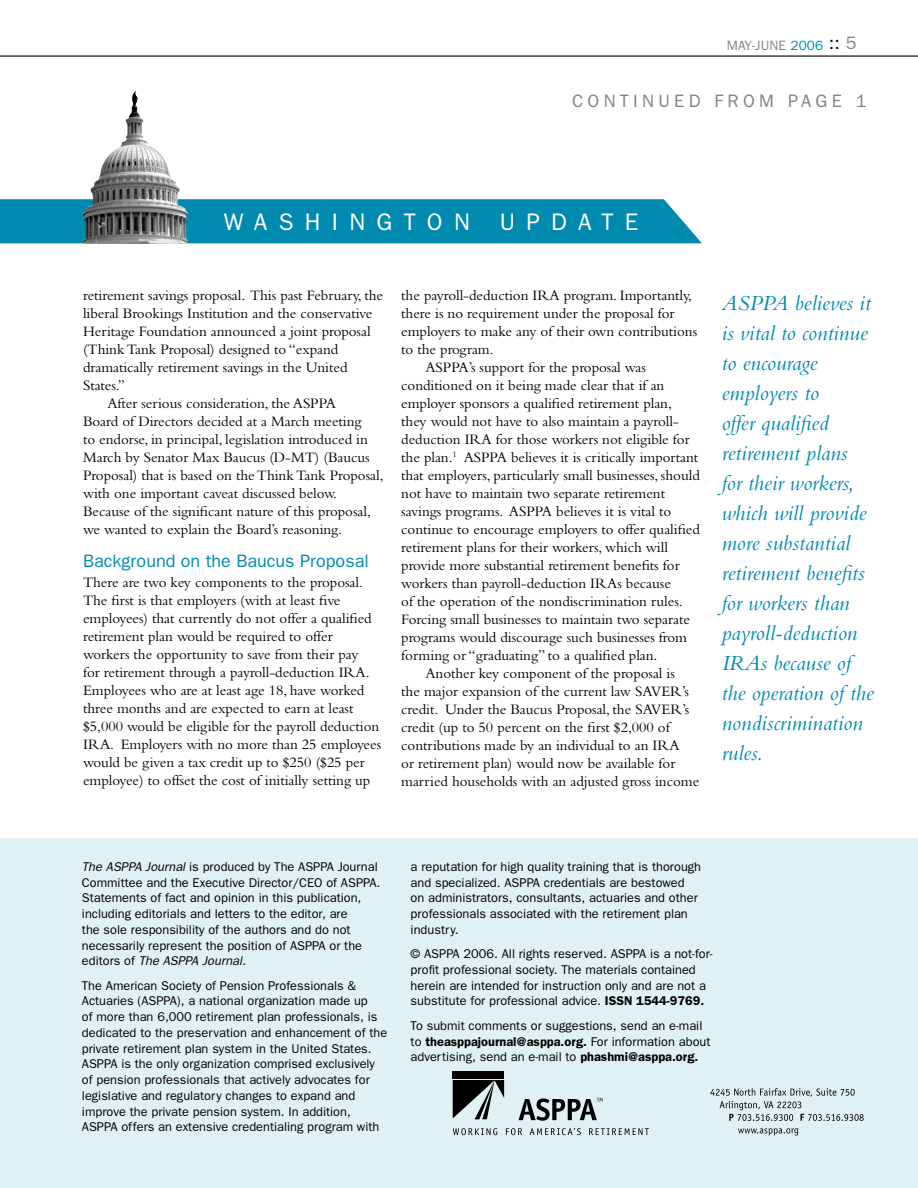
<style>
.page{position:relative;width:918px;height:1188px;background:#fff}
.page>*{position:absolute;margin:0;border:0;box-sizing:border-box;transform-origin:0 0}
.t1{font:24px "Franklin Gothic";letter-spacing:.47em;color:#fff}
.t2{font:italic 22.5px/30px "Bembo";color:#008ab0}
.t3{font:18px "Franklin Gothic";color:#008ab0}
.t4{font:18px "Franklin Gothic";letter-spacing:.24em;color:#808284}
.t5{font:15px/18px "Bembo";letter-spacing:-.005em;color:#000}
.t6{font:13.5px "Franklin Gothic";letter-spacing:.01em;color:#808284}
.t7{font:12.75px/15.8px "Franklin Gothic";color:#000}
.s1{color:#008ab0}
.s2{font-size:18px;color:#000}
.s3{font-style:italic}
.s4{font-weight:600}
</style>
<div class="page">
<hr style="left:0;top:55px;width:918px;height:2px;background:#000">
<div style="left:0;top:838px;width:918px;height:350px;background:#e0f1f6"></div>
<svg style="left:710px;top:1088px;width:154px;height:33px"></svg>
<svg style="left:738px;top:1128px;width:60px;height:8px"></svg>
<div style="left:453px;top:1071px;width:51px;height:8px;background:#000"></div>
<svg style="left:453px;top:1080px;width:51px;height:39px"></svg>
<svg style="left:453px;top:1128px;width:44px;height:7px"></svg>
<svg style="left:506px;top:1128px;width:16px;height:7px"></svg>
<svg style="left:530px;top:1128px;width:51px;height:7px"></svg>
<svg style="left:589px;top:1128px;width:60px;height:7px"></svg>
<svg style="left:519px;top:1098px;width:84px;height:23px"></svg>
<div style="left:0;top:199px;width:702px;height:44px;background:#008ab0"></div>
<img style="left:82px;top:91px;width:107px;height:152px">
<p class="t6" style="left:727px;top:37px;width:115px">MAY-JUNE <span class="s1">2006</span> <span class="s2">::</span></p>
<p class="t4" style="left:572px;top:91px;width:296px">CONTINUED FROM PAGE 1</p>
<h1 class="t1" style="left:224px;top:208px;width:416px">WASHINGTON UPDATE</h1>
<p class="t5" style="left:83px;top:286px;width:302px">retirement savings proposal. This past February, the</p>
<p class="t5" style="left:83px;top:304px;width:291px">liberal Brookings Institution and the conservative</p>
<p class="t5" style="left:83px;top:322px;width:289px">Heritage Foundation announced a joint proposal</p>
<p class="t5" style="left:83px;top:340px;width:257px">(Think Tank Proposal) designed to “expand</p>
<p class="t5" style="left:83px;top:358px;width:266px">dramatically retirement savings in the United</p>
<p class="t5" style="left:83px;top:376px;width:44px">States.”</p>
<p class="t5" style="left:107px;top:394px;width:230px">After serious consideration, the ASPPA</p>
<p class="t5" style="left:83px;top:412px;width:280px">Board of Directors decided at a March meeting</p>
<p class="t5" style="left:83px;top:430px;width:286px">to endorse, in principal, legislation introduced in</p>
<p class="t5" style="left:83px;top:448px;width:288px">March by Senator Max Baucus (D-MT) (Baucus</p>
<p class="t5" style="left:83px;top:466px;width:302px">Proposal) that is based on the Think Tank Proposal,</p>
<p class="t5" style="left:83px;top:484px;width:256px">with one important caveat discussed below.</p>
<p class="t5" style="left:83px;top:502px;width:289px">Because of the significant nature of this proposal,</p>
<p class="t5" style="left:83px;top:520px;width:261px">we wanted to explain the Board’s reasoning.</p>
<p class="t3" style="left:83px;top:551px;width:287px">Background on the Baucus Proposal</p>
<p class="t5" style="left:83px;top:573px;width:300px">There are two key components to the proposal.<br>The first is that employers (with at least five employees) that currently do not offer a qualified retirement plan would be required to offer workers the opportunity to save from their pay<br>for retirement through a payroll-deduction IRA.<br>Employees who are at least age 18, have worked three months and are expected to earn at least $5,000 would be eligible for the payroll deduction IRA. Employers with no more than 25 employees would be given a tax credit up to $250 ($25 per employee) to offset the cost of initially setting up</p>
<p class="t5" style="left:401px;top:286px;width:292px">the payroll-deduction IRA program. Importantly,</p>
<p class="t5" style="left:401px;top:304px;width:275px">there is no requirement under the proposal for</p>
<p class="t5" style="left:401px;top:322px;width:297px">employers to make any of their own contributions</p>
<p class="t5" style="left:401px;top:340px;width:94px">to the program.</p>
<p class="t5" style="left:426px;top:358px;width:222px">ASPPA’s support for the proposal was</p>
<p class="t5" style="left:401px;top:376px;width:265px">conditioned on it being made clear that if an</p>
<p class="t5" style="left:401px;top:394px;width:272px">employer sponsors a qualified retirement plan,</p>
<p class="t5" style="left:401px;top:412px;width:279px">they would not have to also maintain a payroll-</p>
<p class="t5" style="left:401px;top:430px;width:290px">deduction IRA for those workers not eligible for</p>
<p class="t5" style="left:401px;top:448px;width:299px">the plan.<sup>1</sup> ASPPA believes it is critically important</p>
<p class="t5" style="left:401px;top:466px;width:300px">that employers, particularly small businesses, should</p>
<p class="t5" style="left:401px;top:484px;width:265px">not have to maintain two separate retirement</p>
<p class="t5" style="left:401px;top:502px;width:272px">savings programs. ASPPA believes it is vital to</p>
<p class="t5" style="left:401px;top:520px;width:300px">continue to encourage employers to offer qualified</p>
<p class="t5" style="left:401px;top:538px;width:268px">retirement plans for their workers, which will</p>
<p class="t5" style="left:401px;top:556px;width:280px">provide more substantial retirement benefits for</p>
<p class="t5" style="left:401px;top:574px;width:271px">workers than payroll-deduction IRAs because</p>
<p class="t5" style="left:401px;top:592px;width:283px">of the operation of the nondiscrimination rules.</p>
<p class="t5" style="left:401px;top:610px;width:290px">Forcing small businesses to maintain two separate</p>
<p class="t5" style="left:401px;top:628px;width:287px">programs would discourage such businesses from</p>
<p class="t5" style="left:401px;top:646px;width:258px">forming or “graduating” to a qualified plan.</p>
<p class="t5" style="left:426px;top:664px;width:251px">Another key component of the proposal is</p>
<p class="t5" style="left:401px;top:682px;width:289px">the major expansion of the current law SAVER’s</p>
<p class="t5" style="left:401px;top:700px;width:290px">credit. Under the Baucus Proposal, the SAVER’s</p>
<p class="t5" style="left:401px;top:718px;width:270px">credit (up to 50 percent on the first $2,000 of</p>
<p class="t5" style="left:401px;top:736px;width:280px">contributions made by an individual to an IRA</p>
<p class="t5" style="left:401px;top:754px;width:276px">or retirement plan) would now be available for</p>
<p class="t5" style="left:401px;top:772px;width:299px">married households with an adjusted gross income</p>
<p class="t2" style="left:722px;top:287px;width:154px">ASPPA believes it is vital to continue to encourage employers to<br>offer qualified retirement plans<br>for their workers, which will provide more substantial retirement benefits for workers than payroll-deduction<br>IRAs because of the operation of the nondiscrimination rules.</p>
<p class="t7" style="left:82px;top:858px;width:300px"><span class="s3">The ASPPA Journal</span> is produced by The ASPPA Journal Committee and the Executive Director/CEO of ASPPA.<br>Statements of fact and opinion in this publication, including editorials and letters to the editor, are<br>the sole responsibility of the authors and do not necessarily represent the position of ASPPA or the editors of <span class="s3">The ASPPA Journal.</span></p>
<p class="t7" style="left:82px;top:977px;width:307px">The American Society of Pension Professionals &amp; Actuaries (ASPPA), a national organization made up<br>of more than 6,000 retirement plan professionals, is dedicated to the preservation and enhancement of the private retirement plan system in the United States.<br>ASPPA is the only organization comprised exclusively of pension professionals that actively advocates for legislative and regulatory changes to expand and improve the private pension system. In addition, ASPPA offers an extensive credentialing program with</p>
<p class="t7" style="left:411px;top:858px;width:292px">a reputation for high quality training that is thorough and specialized. ASPPA credentials are bestowed on administrators, consultants, actuaries and other professionals associated with the retirement plan industry.</p>
<p class="t7" style="left:411px;top:946px;width:303px">© ASPPA 2006. All rights reserved. ASPPA is a not-for&shy;profit professional society. The materials contained herein are intended for instruction only and are not a substitute for professional advice. <span class="s4">ISSN 1544-9769.</span></p>
<p class="t7" style="left:411px;top:1017px;width:301px">To submit comments or suggestions, send an e-mail to <span class="s4">theasppajournal@asppa.org.</span> For information about advertising, send an e-mail to <span class="s4">phashmi@asppa.org.</span></p>
</div>
